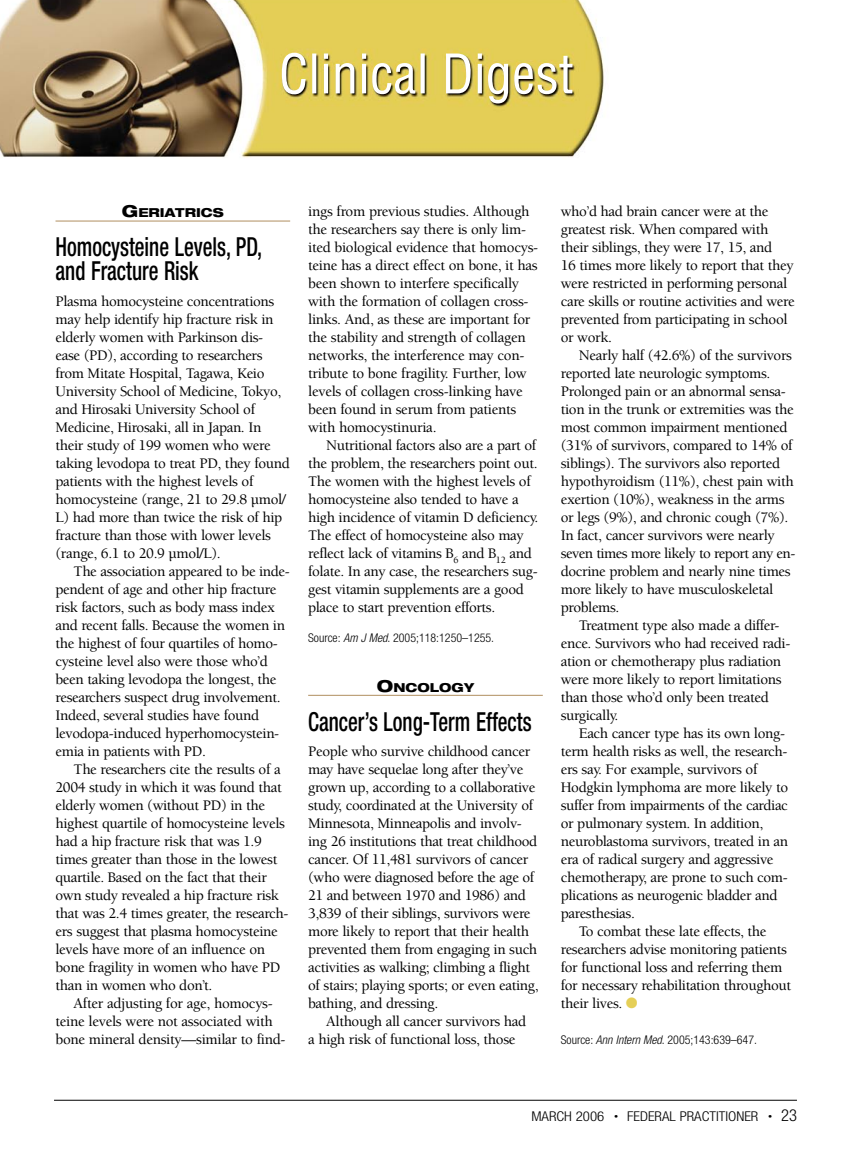
<style>
.page{position:relative;width:851px;height:1161px;background:#fff}
.page>*{position:absolute;margin:0;border:0;box-sizing:border-box;transform-origin:0 0}
.t1{font:500 condensed 26.25px/24px "Helvetica Neue";color:#000;scale:.8 1}
.t1-2{font:500 15px/18px "Berkeley";letter-spacing:-.025em;color:#000}
.t2{font:500 15px/18px "Berkeley";letter-spacing:-.025em;color:#000}
.None-2{font:300 condensed 13.5px "Helvetica Neue";color:#000;scale:1.1 1}
.Eyebrow{font:800 expanded 12.3px "Helvetica Neue";color:#000}
.source_line{font:300 condensed 12px "Helvetica Neue";color:#000}
.s1{font-size:16.5px}
.s2{font-style:italic}
.s3{color:#e5cf57}
.s4{font-size:7.5px}
</style>
<div class="page">
<img style="left:0;top:0;width:604px;height:158px">
<img style="left:282px;top:53px;width:290px;height:50px">
<hr style="left:54px;top:1100px;width:742px;height:1px;background:#000">
<hr style="left:56px;top:220px;width:234px;height:2px;background:#b99b71">
<hr style="left:308px;top:695px;width:234px;height:1px;background:#b99b71">
<p class="Eyebrow" style="left:122px;top:205px;width:103px"><span class="s1">G</span>ERIATRICS</p>
<h1 class="t1" style="left:56px;top:235px;width:260px">Homocysteine Levels, PD, and Fracture Risk</h1>
<p class="t2" style="left:56px;top:293px;width:236px">Plasma homocysteine concentrations may help identify hip fracture risk in elderly women with Parkinson dis&shy;ease (PD), according to researchers from Mitate Hospital, Tagawa, Keio University School of Medicine, Tokyo, and Hirosaki University School of Medicine, Hirosaki, all in Japan. In their study of 199 women who were taking levodopa to treat PD, they found patients with the highest levels of homocysteine (range, 21 to 29.8 µmol/ L) had more than twice the risk of hip fracture than those with lower levels (range, 6.1 to 20.9 µmol/L).</p>
<p class="t1-2" style="left:56px;top:563px;width:236px;text-indent:18px">The association appeared to be inde&shy;pendent of age and other hip fracture risk factors, such as body mass index and recent falls. Because the women in the highest of four quartiles of homo&shy;cysteine level also were those who’d been taking levodopa the longest, the researchers suspect drug involvement.<br>Indeed, several studies have found levodopa-induced hyperhomocystein&shy;emia in patients with PD.</p>
<p class="t1-2" style="left:56px;top:761px;width:234px;text-indent:18px">The researchers cite the results of a 2004 study in which it was found that elderly women (without PD) in the highest quartile of homocysteine levels had a hip fracture risk that was 1.9 times greater than those in the lowest quartile. Based on the fact that their own study revealed a hip fracture risk that was 2.4 times greater, the research&shy;ers suggest that plasma homocysteine levels have more of an influence on bone fragility in women who have PD than in women who don’t.</p>
<p class="t1-2" style="left:56px;top:995px;width:231px;text-indent:18px">After adjusting for age, homocys&shy;teine levels were not associated with bone mineral density—similar to find-</p>
<p class="t1-2" style="left:308px;top:203px;width:231px">ings from previous studies. Although the researchers say there is only lim&shy;ited biological evidence that homocys&shy;teine has a direct effect on bone, it has been shown to interfere specifically with the formation of collagen cross&shy;links. And, as these are important for the stability and strength of collagen networks, the interference may con&shy;tribute to bone fragility. Further, low levels of collagen cross-linking have been found in serum from patients with homocystinuria.</p>
<p class="t1-2" style="left:308px;top:437px;width:232px;text-indent:18px">Nutritional factors also are a part of the problem, the researchers point out.<br>The women with the highest levels of homocysteine also tended to have a high incidence of vitamin D deficiency.<br>The effect of homocysteine also may reflect lack of vitamins B<sub>6</sub> and B<sub>12</sub> and folate. In any case, the researchers sug&shy;gest vitamin supplements are a good place to start prevention efforts.</p>
<p class="source_line" style="left:308px;top:631px;width:187px">Source: <span class="s2">Am J Med</span>. 2005;118:1250–1255.</p>
<p class="Eyebrow" style="left:377px;top:680px;width:99px"><span class="s1">O</span>NCOLOGY</p>
<h1 class="t1" style="left:308px;top:709px;width:281px">Cancer’s Long-Term Effects</h1>
<p class="t2" style="left:308px;top:743px;width:232px">People who survive childhood cancer may have sequelae long after they’ve grown up, according to a collaborative study, coordinated at the University of Minnesota, Minneapolis and involv&shy;ing 26 institutions that treat childhood cancer. Of 11,481 survivors of cancer (who were diagnosed before the age of 21 and between 1970 and 1986) and 3,839 of their siblings, survivors were more likely to report that their health prevented them from engaging in such activities as walking; climbing a flight of stairs; playing sports; or even eating, bathing, and dressing.</p>
<p class="t1-2" style="left:308px;top:1013px;width:219px;text-indent:18px">Although all cancer survivors had a high risk of functional loss, those</p>
<p class="t1-2" style="left:560px;top:203px;width:235px">who’d had brain cancer were at the greatest risk. When compared with their siblings, they were 17, 15, and<br>16 times more likely to report that they were restricted in performing personal care skills or routine activities and were prevented from participating in school or work.</p>
<p class="t1-2" style="left:560px;top:347px;width:236px;text-indent:18px">Nearly half (42.6%) of the survivors reported late neurologic symptoms.<br>Prolonged pain or an abnormal sensa&shy;tion in the trunk or extremities was the most common impairment mentioned (31% of survivors, compared to 14% of siblings). The survivors also reported hypothyroidism (11%), chest pain with exertion (10%), weakness in the arms or legs (9%), and chronic cough (7%).<br>In fact, cancer survivors were nearly seven times more likely to report any en&shy;docrine problem and nearly nine times more likely to have musculoskeletal problems.</p>
<p class="t1-2" style="left:560px;top:617px;width:231px;text-indent:18px">Treatment type also made a differ&shy;ence. Survivors who had received radi&shy;ation or chemotherapy plus radiation were more likely to report limitations than those who’d only been treated surgically.</p>
<p class="t1-2" style="left:560px;top:725px;width:229px;text-indent:18px">Each cancer type has its own long&shy;term health risks as well, the research&shy;ers say. For example, survivors of Hodgkin lymphoma are more likely to suffer from impairments of the cardiac or pulmonary system. In addition, neuroblastoma survivors, treated in an era of radical surgery and aggressive chemotherapy, are prone to such com&shy;plications as neurogenic bladder and paresthesias.</p>
<p class="t1-2" style="left:560px;top:923px;width:232px;text-indent:18px">To combat these late effects, the researchers advise monitoring patients for functional loss and referring them for necessary rehabilitation throughout their lives. <span class="s3">●</span></p>
<p class="source_line" style="left:560px;top:1033px;width:198px">Source: <span class="s2">Ann Intern Med</span>. 2005;143:639–647.</p>
<p class="None-2" style="left:531px;top:1109px;width:243px">MARCH 2006 <span class="s4">•</span> FEDERAL PRACTITIONER <span class="s4">•</span> <span class="s1">23</span></p>
</div>
